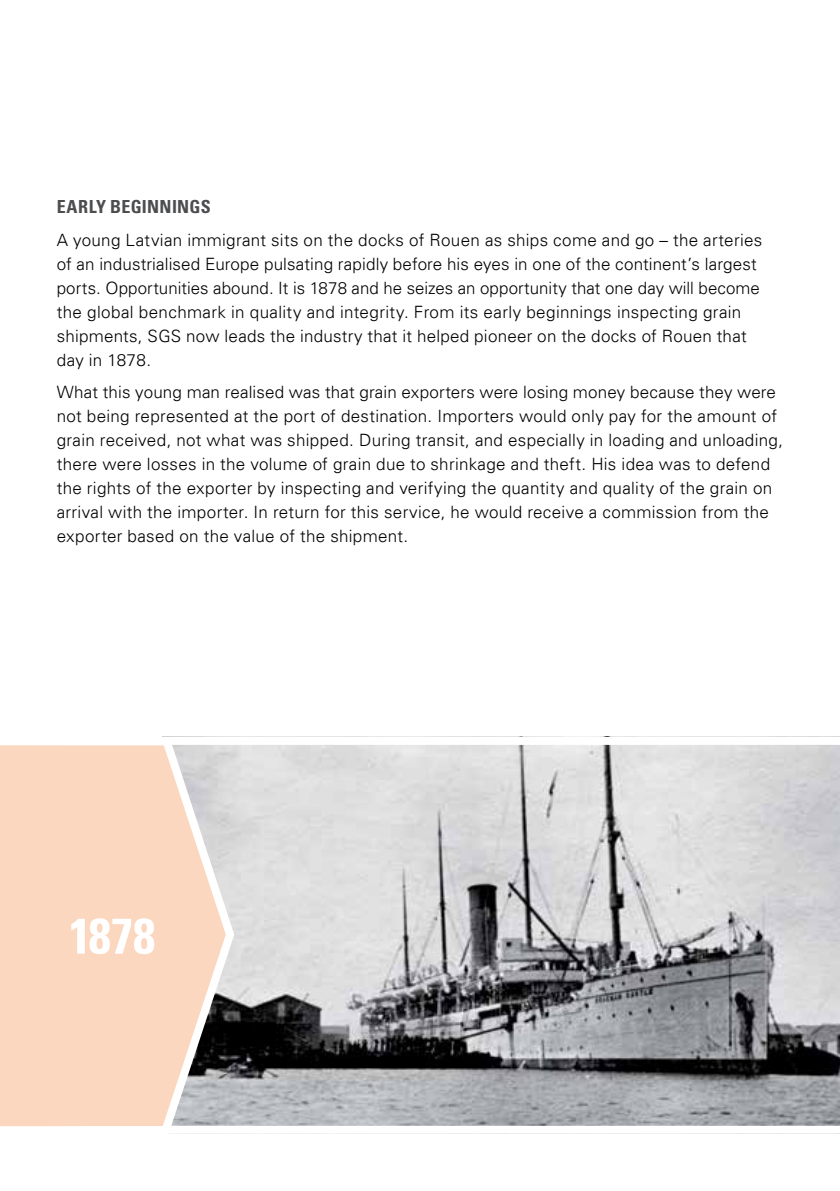
<style>
.page{position:relative;width:840px;height:1191px;background:#fff}
.page>*{position:absolute;margin:0;border:0;box-sizing:border-box;transform-origin:0 0}
.t1{font:700 condensed 50px "Univers LT";color:#fff}
.t2{font:700 condensed 18px "Univers LT";letter-spacing:.015em;color:#4c4d4f}
.t3{font:300 17px/24px "Univers LT";letter-spacing:.015em;color:#000}
</style>
<div class="page">
<svg style="left:238px;top:736px;width:601px;height:398px"></svg>
<svg style="left:0;top:736px;width:238px;height:398px"></svg>
<p class="t2" style="left:57px;top:195px;width:155px">EARLY BEGINNINGS</p>
<p class="t3" style="left:57px;top:228px;width:706px">A young Latvian immigrant sits on the docks of Rouen as ships come and go – the arteries of an industrialised Europe pulsating rapidly before his eyes in one of the continent’s largest ports. Opportunities abound. It is 1878 and he seizes an opportunity that one day will become the global benchmark in quality and integrity. From its early beginnings inspecting grain shipments, SGS now leads the industry that it helped pioneer on the docks of Rouen that day in 1878.</p>
<p class="t3" style="left:57px;top:380px;width:727px">What this young man realised was that grain exporters were losing money because they were not being represented at the port of destination. Importers would only pay for the amount of grain received, not what was shipped. During transit, and especially in loading and unloading, there were losses in the volume of grain due to shrinkage and theft. His idea was to defend the rights of the exporter by inspecting and verifying the quantity and quality of the grain on arrival with the importer. In return for this service, he would receive a commission from the exporter based on the value of the shipment.</p>
<h1 class="t1" style="left:69px;top:905px;width:88px">1878</h1>
</div>
